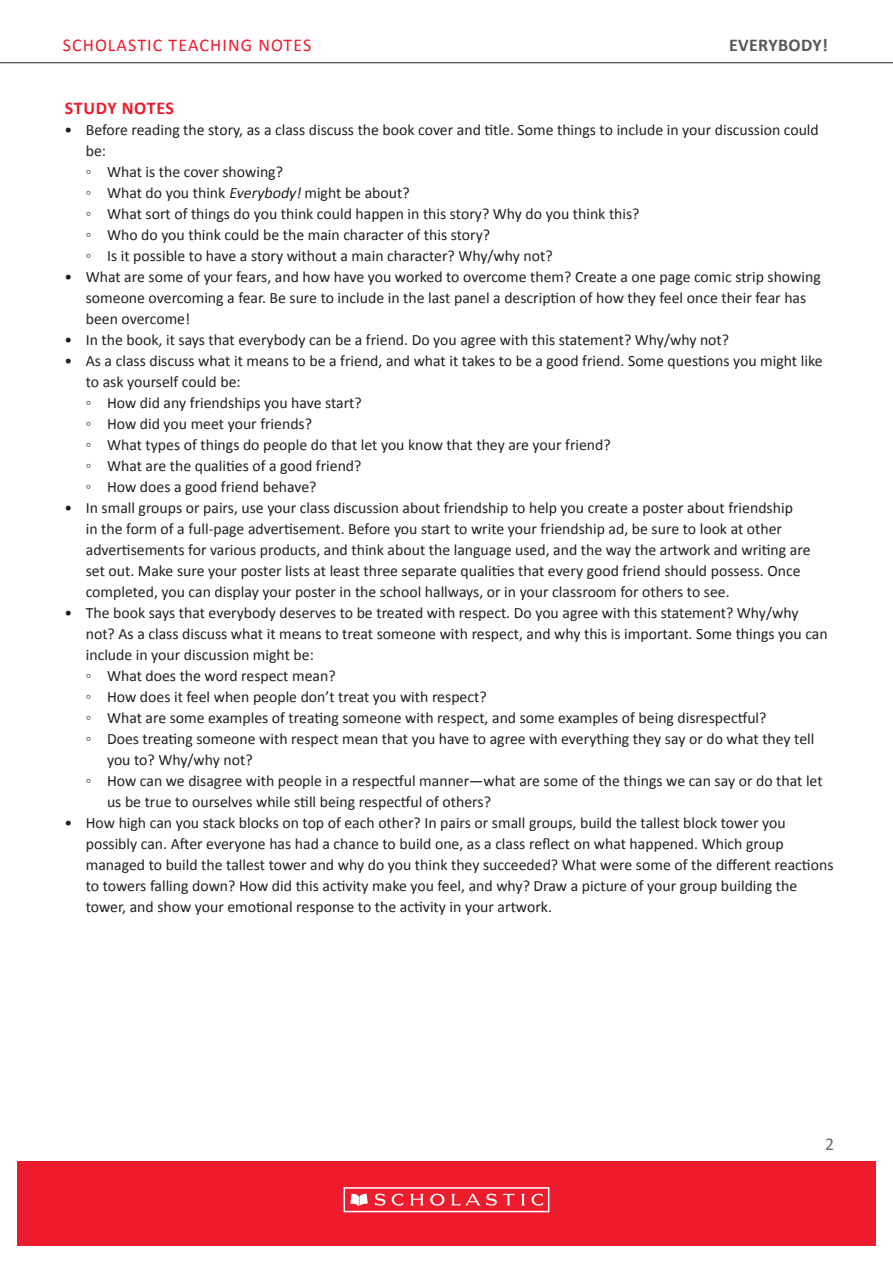
<style>
.page{position:relative;width:893px;height:1263px;background:#fff}
.page>*{position:absolute;margin:0;border:0;box-sizing:border-box;transform-origin:0 0}
.t1{font:18px "Calibri";letter-spacing:.06em;color:#ee1b2d}
.t2{font:700 18px "Calibri";letter-spacing:.02em;color:#57585a}
.SUB_HEAD_1{font:700 18px "Calibri";letter-spacing:.035em;color:#ee1b2d}
.t3{font:18px "Calibri";color:#6c6d70}
.t4{font:15.75px/21px "Calibri";color:#231f20}
.s1{font-style:italic}
</style>
<div class="page">
<div style="left:17px;top:1161px;width:859px;height:85px;background:#ee1b2d"></div>
<div style="left:344px;top:1187px;width:205px;height:25px;border:2px solid #fff"></div>
<svg style="left:350px;top:1193px;width:18px;height:13px"></svg>
<svg style="left:375px;top:1193px;width:28px;height:13px"></svg>
<svg style="left:410px;top:1194px;width:14px;height:11px"></svg>
<svg style="left:521px;top:1194px;width:4px;height:11px"></svg>
<svg style="left:531px;top:1193px;width:12px;height:13px"></svg>
<svg style="left:430px;top:1194px;width:15px;height:11px"></svg>
<svg style="left:451px;top:1193px;width:64px;height:13px"></svg>
<hr style="left:0;top:62px;width:893px;height:1px;background:#231f20">
<p class="t1" style="left:63px;top:32px;width:250px">SCHOLASTIC TEACHING NOTES</p>
<p class="t2" style="left:729px;top:32px;width:100px">EVERYBODY!</p>
<p class="SUB_HEAD_1" style="left:65px;top:95px;width:111px">STUDY NOTES</p>
<p class="t4" style="left:86px;top:118px;width:735px;text-indent:-21px">• Before reading the story, as a class discuss the book cover and title. Some things to include in your discussion could be:</p>
<p class="t4" style="left:86px;top:160px;width:199px">◦ What is the cover showing?</p>
<p class="t4" style="left:86px;top:181px;width:325px">◦ What do you think <span class="s1">Everybody!</span>might be about?</p>
<p class="t4" style="left:86px;top:202px;width:555px">◦ What sort of things do you think could happen in this story? Why do you think this?</p>
<p class="t4" style="left:86px;top:223px;width:406px">◦ Who do you think could be the main character of this story?</p>
<p class="t4" style="left:86px;top:244px;width:468px">◦ Is it possible to have a story without a main character? Why/why not?</p>
<p class="t4" style="left:86px;top:265px;width:736px;text-indent:-21px">• What are some of your fears, and how have you worked to overcome them? Create a one page comic strip showing someone overcoming a fear. Be sure to include in the last panel a description of how they feel once their fear has been overcome!</p>
<p class="t4" style="left:65px;top:328px;width:666px">• In the book, it says that everybody can be a friend. Do you agree with this statement? Why/why not?</p>
<p class="t4" style="left:86px;top:349px;width:738px;text-indent:-21px">• As a class discuss what it means to be a friend, and what it takes to be a good friend. Some questions you might like to ask yourself could be:</p>
<p class="t4" style="left:86px;top:391px;width:278px">◦ How did any friendships you have start?</p>
<p class="t4" style="left:86px;top:412px;width:228px">◦ How did you meet your friends?</p>
<p class="t4" style="left:86px;top:433px;width:526px">◦ What types of things do people do that let you know that they are your friend?</p>
<p class="t4" style="left:86px;top:454px;width:277px">◦ What are the qualities of a good friend?</p>
<p class="t4" style="left:86px;top:475px;width:232px">◦ How does a good friend behave?</p>
<p class="t4" style="left:86px;top:496px;width:726px;text-indent:-21px">• In small groups or pairs, use your class discussion about friendship to help you create a poster about friendship<br>in the form of a full-page advertisement. Before you start to write your friendship ad, be sure to look at other advertisements for various products, and think about the language used, and the way the artwork and writing are set out. Make sure your poster lists at least three separate qualities that every good friend should possess. Once completed, you can display your poster in the school hallways, or in your classroom for others to see.</p>
<p class="t4" style="left:86px;top:601px;width:743px;text-indent:-21px">• The book says that everybody deserves to be treated with respect. Do you agree with this statement? Why/why not? As a class discuss what it means to treat someone with respect, and why this is important. Some things you can include in your discussion might be:</p>
<p class="t4" style="left:86px;top:664px;width:251px">◦ What does the word respect mean?</p>
<p class="t4" style="left:86px;top:685px;width:402px">◦ How does it feel when people don’t treat you with respect?</p>
<p class="t4" style="left:86px;top:706px;width:682px">◦ What are some examples of treating someone with respect, and some examples of being disrespectful?</p>
<p class="t4" style="left:107px;top:727px;width:709px;text-indent:-21px">◦ Does treating someone with respect mean that you have to agree with everything they say or do what they tell you to? Why/why not?</p>
<p class="t4" style="left:107px;top:769px;width:717px;text-indent:-21px">◦ How can we disagree with people in a respectful manner—what are some of the things we can say or do that let us be true to ourselves while still being respectful of others?</p>
<p class="t4" style="left:86px;top:811px;width:749px;text-indent:-21px">• How high can you stack blocks on top of each other? In pairs or small groups, build the tallest block tower you possibly can. After everyone has had a chance to build one, as a class reflect on what happened. Which group managed to build the tallest tower and why do you think they succeeded? What were some of the different reactions to towers falling down? How did this activity make you feel, and why? Draw a picture of your group building the tower, and show your emotional response to the activity in your artwork.</p>
<p class="t3" style="left:825px;top:1131px;width:11px">2</p>
</div>
